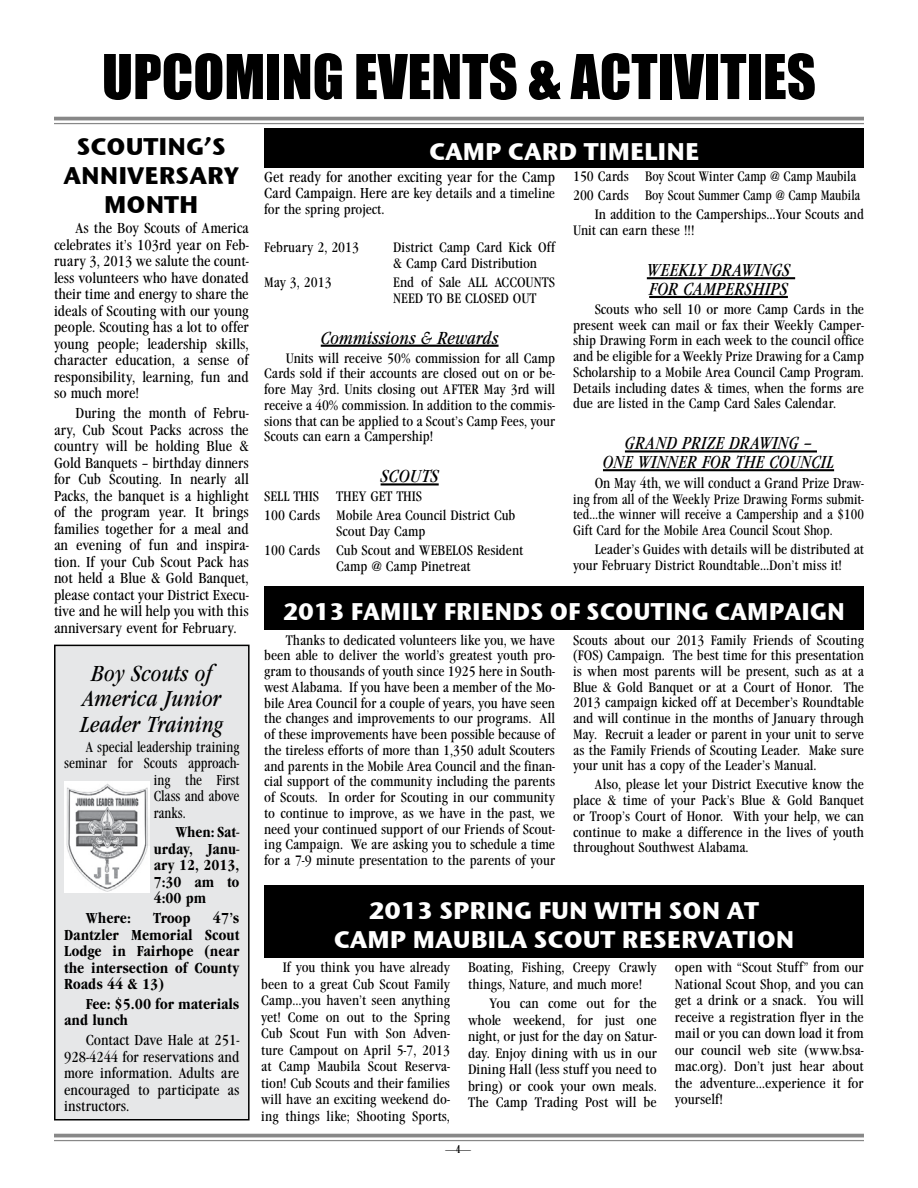
<style>
.page{position:relative;width:918px;height:1188px;background:#fff}
.page>*{position:absolute;margin:0;border:0;box-sizing:border-box;transform-origin:0 0}
.t1{font:57px "Impact";color:#000}
.t2{font:24px/28.8px "Stone Sans ITCTT Bold";color:#fff;text-align:center}
.t3{font:24px "Stone Sans ITCTT Bold";color:#fff;scale:.96 1}
.t4{font:24px/28.8px "Stone Sans ITCTT Bold";color:#000;text-align:center}
.t5{font:22.5px/25.5px "Garamond Condensed Book Italic DTC";color:#000;text-align:center}
.t6{font:18px/18.8px "Garamond Condensed Book Italic DTC";color:#000}
.t7{font:18px/18.8px "Garamond Condensed Book Italic DTC";color:#000;text-align:center;scale:.96 1}
.t8{font:15px/16.5px "Garamond Condensed Book DTC";color:#000;text-align:justify}
.t9{font:15px/16.5px "Garamond Condensed Bold DTC";color:#000;text-align:justify}
.t10{font:15px "Garamond Condensed Book DTC";color:#000;scale:.92 1}
.t11{font:15px "Garamond Condensed Book DTC";color:#000;scale:.95 1}
.t12{font:14.25px/15.8px "Garamond Condensed Book DTC";color:#000;text-align:justify}
.t13{font:14.25px/15.8px "Garamond Condensed Book DTC";color:#000;text-align:justify;scale:.95 1}
.t14{font:extra-condensed 10.8px "Gloucester";color:#000}
.s1{font-size:15px}
.s2{font-size:14.25px}
</style>
<div class="page">
<hr style="left:54px;top:117px;width:810px;height:3px;background:#000">
<hr style="left:54px;top:123px;width:810px;height:1px;background:#000">
<hr style="left:54px;top:1134px;width:810px;height:3px;background:#000">
<hr style="left:54px;top:1140px;width:810px;height:1px;background:#000">
<div style="left:264px;top:586px;width:600px;height:44px;background:#000"></div>
<div style="left:55px;top:645px;width:194px;height:475px;background:#e6e7e8"></div>
<div style="left:54px;top:645px;width:196px;height:475px;border:2px solid #000"></div>
<img style="left:64px;top:782px;width:86px;height:111px">
<div style="left:264px;top:885px;width:600px;height:73px;background:#000"></div>
<hr style="left:321px;top:345px;width:178px;height:2px;background:#000">
<hr style="left:381px;top:483px;width:58px;height:3px;background:#000">
<hr style="left:647px;top:277px;width:148px;height:2px;background:#000">
<hr style="left:649px;top:296px;width:139px;height:2px;background:#000">
<hr style="left:625px;top:450px;width:192px;height:3px;background:#000">
<hr style="left:603px;top:469px;width:231px;height:2px;background:#000">
<div style="left:264px;top:128px;width:600px;height:40px;background:#000"></div>
<h1 class="t1" style="left:102px;top:32px;width:716px">UPCOMING EVENTS &amp; ACTIVITIES</h1>
<h2 class="t4" style="left:64px;top:132px;width:177px">SCOUTING’S<br>ANNIVERSARY<br>MONTH</h2>
<p class="t8" style="left:54px;top:221px;width:196px;text-indent:22px">As the Boy Scouts of America celebrates it’s 103rd year on Feb&shy;ruary 3, 2013 we salute the count&shy;less volunteers who have donated their time and energy to share the ideals of Scouting with our young people. Scouting has a lot to offer young people; leadership skills, character education, a sense of responsibility, learning, fun and so much more!</p>
<p class="t8" style="left:54px;top:406px;width:196px;text-indent:22px">During the month of Febru&shy;ary, Cub Scout Packs across the country will be holding Blue &amp; Gold Banquets – birthday dinners for Cub Scouting. In nearly all Packs, the banquet is a highlight of the program year. It brings families together for a meal and an evening of fun and inspira&shy;tion. If your Cub Scout Pack has not held a Blue &amp; Gold Banquet, please contact your District Execu&shy;tive and he will help you with this anniversary event for February.</p>
<h3 class="t5" style="left:80px;top:662px;width:145px">Boy Scouts of<br>America Junior<br>Leader Training</h3>
<p class="t10" style="left:86px;top:737px;width:169px">A special leadership training</p>
<p class="t10" style="left:64px;top:753px;width:192px">seminar for Scouts approach-</p>
<p class="t10" style="left:154px;top:770px;width:95px">ing the First</p>
<p class="t10" style="left:154px;top:786px;width:95px">Class and above</p>
<p class="t10" style="left:154px;top:803px;width:36px">ranks.</p>
<p class="t9" style="left:154px;top:825px;width:87px;text-indent:22px">When: Sat&shy;urday, Janu&shy;ary 12, 2013, 7:30 am to 4:00 pm</p>
<p class="t9" style="left:86px;top:911px;width:47px">Where:</p>
<p class="t9" style="left:153px;top:911px;width:39px">Troop</p>
<p class="t9" style="left:64px;top:911px;width:177px;text-indent:149px">47’s Dantzler Memorial Scout Lodge in Fairhope (near the intersection of County Roads 44 &amp; 13)</p>
<p class="t9" style="left:64px;top:997px;width:177px;text-indent:22px">Fee: $5.00 for materials and lunch</p>
<p class="t8" style="left:64px;top:1033px;width:177px;text-indent:22px">Contact Dave Hale at 251- 928-4244 for reservations and more information. Adults are encouraged to participate as instructors.</p>
<h2 class="t2" style="left:429px;top:136px;width:272px">CAMP CARD TIMELINE</h2>
<p class="t8" style="left:264px;top:170px;width:292px">Get ready for another exciting year for the Camp</p>
<p class="t12" style="left:264px;top:187px;width:292px"><span class="s1">Card Campaign. Here are</span> key details and a timeline for the spring project.</p>
<p class="t12" style="left:264px;top:241px;width:96px">February 2, 2013</p>
<p class="t12" style="left:393px;top:241px;width:163px">District Camp Card Kick Off &amp; Camp Card Distribution</p>
<p class="t12" style="left:264px;top:275px;width:69px">May 3, 2013</p>
<p class="t12" style="left:393px;top:275px;width:163px">End of Sale ALL ACCOUNTS<br>NEED TO BE CLOSED OUT</p>
<p class="t6" style="left:321px;top:330px;width:179px">Commissions &amp; Rewards</p>
<p class="t12" style="left:264px;top:351px;width:292px;text-indent:22px">Units will receive 50% commission for all Camp Cards sold if their accounts are closed out on or be&shy;fore May 3rd. Units closing out AFTER May 3rd will receive a 40% commission. In addition to the commis&shy;sions that can be applied to a Scout’s Camp Fees, your Scouts can earn a Campership!</p>
<p class="t6" style="left:381px;top:468px;width:60px">SCOUTS</p>
<p class="t12" style="left:264px;top:488px;width:253px;line-height:19px">SELL THIS THEY GET THIS<br>100 Cards Mobile Area Council District Cub</p>
<p class="t12" style="left:264px;top:523px;width:261px;line-height:19px;text-indent:72px">Scout Day Camp<br>100 Cards Cub Scout and WEBELOS Resident</p>
<p class="t12" style="left:336px;top:559px;width:136px">Camp @ Camp Pinetreat</p>
<p class="t12" style="left:573px;top:170px;width:285px">150 Cards Boy Scout Winter Camp @ Camp Maubila</p>
<p class="t12" style="left:573px;top:189px;width:289px">200 Cards Boy Scout Summer Camp @ Camp Maubila</p>
<p class="t12" style="left:595px;top:208px;width:271px">In addition to the Camperships…Your Scouts and</p>
<p class="t12" style="left:573px;top:224px;width:123px">Unit can earn these !!!</p>
<p class="t6" style="left:647px;top:262px;width:145px">WEEKLY DRAWINGS<br>FOR CAMPERSHIPS</p>
<p class="t12" style="left:573px;top:302px;width:292px;text-indent:22px">Scouts who sell 10 or more Camp Cards in the present week can mail or fax their Weekly Camper&shy;ship Drawing Form in each week to the council office and be eligible for a Weekly Prize Drawing for a Camp Scholarship to a Mobile Area Council Camp Program.<br>Details including dates &amp; times, when the forms are due are listed in the Camp Card Sales Calendar.</p>
<p class="t7" style="left:603px;top:435px;width:242px">GRAND PRIZE DRAWING –<br>ONE WINNER FOR THE COUNCIL</p>
<p class="t11" style="left:595px;top:473px;width:285px">On May 4th, we will conduct a Grand Prize Dr<span class="s2">aw-</span></p>
<p class="t13" style="left:573px;top:492px;width:308px">ing from all of the Weekly Prize Drawing Forms submit&shy;ted…the winner will receive a Campership and a $100<br>Gift Card for the Mobile Area Council Scout Shop.</p>
<p class="t12" style="left:573px;top:543px;width:292px;text-indent:22px">Leader’s Guides with details will be distributed at your February District Roundtable…Don’t miss it!</p>
<h2 class="t3" style="left:283px;top:596px;width:100px">2013 FAMIL</h2>
<h2 class="t3" style="left:423px;top:596px;width:51px">Y FRIEND</h2>
<h2 class="t3" style="left:530px;top:596px;width:90px">S OF SCOUTING</h2>
<h2 class="t3" style="left:715px;top:596px;width:18px">CAMPAIGN</h2>
<p class="t12" style="left:264px;top:633px;width:292px;text-indent:22px">Thanks to dedicated volunteers like you, we have been able to deliver the world’s greatest youth pro&shy;gram to thousands of youth since 1925 here in South&shy;west Alabama. If you have been a member of the Mo&shy;bile Area Council for a couple of years, you have seen the changes and improvements to our programs. All of these improvements have been possible because of the tireless efforts of more than 1,350 adult Scouters and parents in the Mobile Area Council and the finan&shy;cial support of the community including the parents of Scouts. In order for Scouting in our community to continue to improve, as we have in the past, we need your continued support of our Friends of Scout&shy;ing Campaign. We are asking you to schedule a time for a 7-9 minute presentation to the parents of your</p>
<p class="t12" style="left:573px;top:633px;width:292px">Scouts about our 2013 Family Friends of Scouting (FOS) Campaign. The best time for this presentation is when most parents will be present, such as at a Blue &amp; Gold Banquet or at a Court of Honor. The 2013 campaign kicked off at December’s Roundtable and will continue in the months of January through May. Recruit a leader or parent in your unit to serve as the Family Friends of Scouting Leader. Make sure your unit has a copy of the Leader’s Manual.</p>
<p class="t12" style="left:573px;top:778px;width:292px;text-indent:22px">Also, please let your District Executive know the place &amp; time of your Pack’s Blue &amp; Gold Banquet or Troop’s Court of Honor. With your help, we can continue to make a difference in the lives of youth throughout Southwest Alabama.</p>
<h2 class="t2" style="left:334px;top:896px;width:462px">2013 SPRING FUN WITH SON AT<br>CAMP MAUBILA SCOUT RESERVATION</h2>
<p class="t12" style="left:261px;top:960px;width:190px;line-height:16.5px;text-indent:22px">If you think you have already been to a great Cub Scout Family Camp…you haven’t seen anything yet! Come on out to the Spring Cub Scout Fun with Son Adven&shy;ture Campout on April 5-7, 2013 at Camp Maubila Scout Reserva&shy;tion! Cub Scouts and their families will have an exciting weekend do&shy;ing things like; Shooting Sports,</p>
<p class="t12" style="left:468px;top:960px;width:190px;line-height:16.5px">Boating, Fishing, Creepy Crawly things, Nature, and much more!</p>
<p class="t12" style="left:468px;top:997px;width:190px;line-height:16.5px;text-indent:22px">You can come out for the whole weekend, for just one night, or just for the day on Satur&shy;day. Enjoy dining with us in our Dining Hall (less stuff you need to bring) or cook your own meals.<br>The Camp Trading Post will be</p>
<p class="t14" style="left:445px;top:1143px;width:27px">—4—</p>
<p class="t12" style="left:675px;top:960px;width:190px;line-height:16.5px">open with “Scout Stuff” from our National Scout Shop, and you can get a drink or a snack. You will receive a registration flyer in the mail or you can down load it from our council web site (www.bsa&shy;mac.org). Don’t just hear about the adventure…experience it for yourself!</p>
</div>
